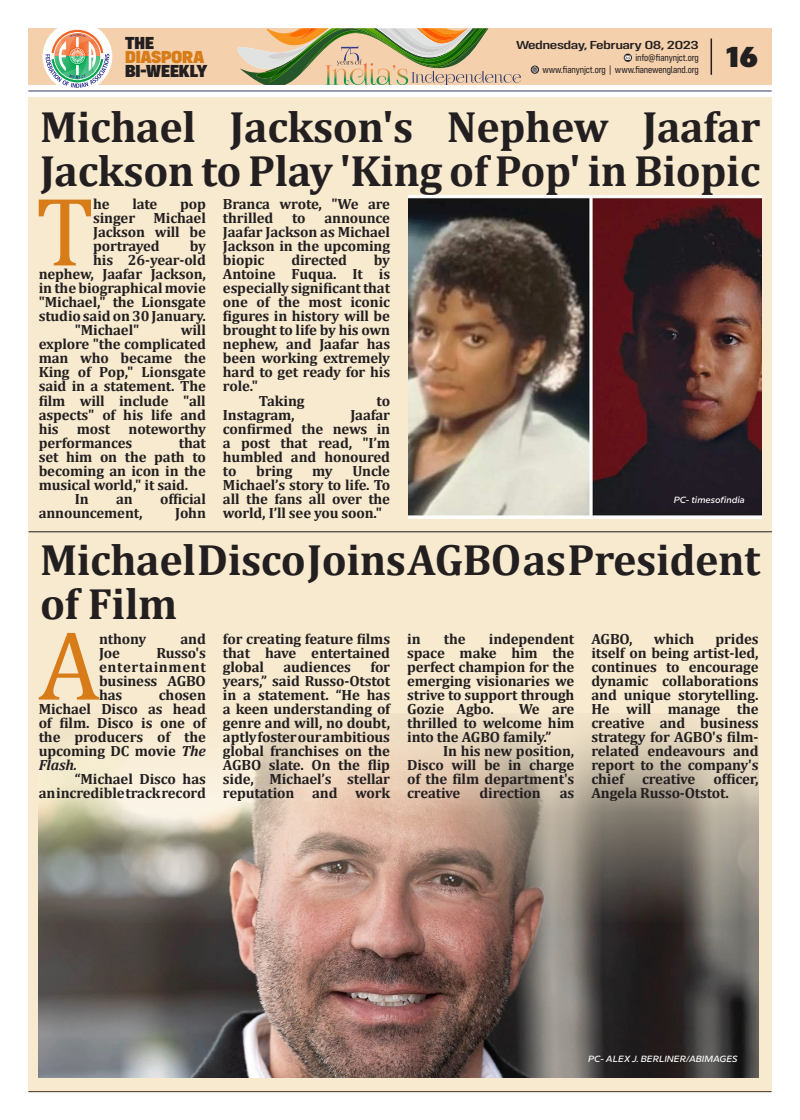
<style>
.page{position:relative;width:800px;height:1120px;background:#fff}
.page>*{position:absolute;margin:0;border:0;box-sizing:border-box;transform-origin:0 0}
.H_Drop_Cap_5{font:98.8px "Cambria";color:#d87c19}
.H_Heading_Sans_60{font:700 44px/44px "Cambria";letter-spacing:-.01em;color:#231f20}
.t1{font:900 30px "Config Condensed";color:#231f20;scale:1.3 1}
.t2{font:900 18px "Config Condensed";letter-spacing:-.035em;color:#231f20;scale:1.2 1}
.t3{font:900 18px "Config Condensed";letter-spacing:-.03em;color:#d87c19;scale:1.2 1}
.H_Body_Text{font:700 14.8px/14px "Cambria";letter-spacing:-.01em;color:#231f20;text-align:justify}
.H_Drop_Cap_5-2{font:700 14.8px/14px "Cambria";letter-spacing:-.01em;color:#231f20;text-align:justify}
.t4{font:500 12px "Config Condensed";letter-spacing:-.03em;color:#231f20;scale:1.5 1}
.t5{font:10px/12px "Config Condensed";letter-spacing:-.01em;color:#231f20;text-align:right}
.t6{font:italic 500 9px "Milliard";color:#fff}
.s1{font-style:italic}
</style>
<div class="page">
<div style="left:28px;top:28px;width:743px;height:57px;background:#f4d0ac"></div>
<div style="left:43px;top:22px;width:69px;height:69px;background:#fff;border-radius:50%"></div>
<svg style="left:45px;top:30px;width:64px;height:58px"></svg>
<hr style="left:28px;top:91px;width:743px;height:1px;background:#2f396c">
<svg style="left:623px;top:54px;width:8px;height:8px"></svg>
<svg style="left:624px;top:56px;width:6px;height:4px"></svg>
<hr style="left:710px;top:39px;width:1px;height:36px;background:#231f20">
<svg style="left:237px;top:28px;width:302px;height:57px"></svg>
<hr style="left:28px;top:1091px;width:743px;height:1px;background:#231f20">
<div style="left:28px;top:97px;width:743px;height:994px;background:#f8eacf"></div>
<img style="left:408px;top:195px;width:353px;height:323px">
<hr style="left:29px;top:531px;width:742px;height:1px;background:#231f20">
<img style="left:39px;top:717px;width:719px;height:360px">
<p class="t2" style="left:125px;top:32px;width:26px">THE</p>
<p class="t3" style="left:125px;top:46px;width:68px">DIASPORA</p>
<p class="t2" style="left:125px;top:60px;width:70px">BI-WEEKLY</p>
<p class="t5" style="left:542px;top:51px;width:158px">info@fianynjct.org<br>www.fianynjct.org | www.fianewengland.org</p>
<p class="t4" style="left:515px;top:38px;width:123px">Wednesday, February 08, 2023</p>
<h3 class="t1" style="left:725px;top:39px;width:26px">16</h3>
<p class="H_Heading_Sans_60" style="left:40px;top:104px;width:721px">Michael Jackson's Nephew Jaafar<br>Jackson to Play 'King of Pop' in Biopic</p>
<p class="H_Drop_Cap_5" style="left:36px;top:174px;width:60px">T</p>
<p class="H_Drop_Cap_5-2" style="left:93px;top:197px;width:18px">he</p>
<p class="H_Drop_Cap_5-2" style="left:132px;top:197px;width:27px">late</p>
<p class="H_Drop_Cap_5-2" style="left:93px;top:197px;width:114px;text-indent:87px">pop singer Michael Jackson will be portrayed</p>
<p class="H_Drop_Cap_5-2" style="left:39px;top:239px;width:169px;text-align:right">by<br>his 26-year-old nephew, Jaafar Jackson, in the biographical movie "Michael," the Lionsgate studio said on 30 January.</p>
<p class="H_Body_Text" style="left:75px;top:323px;width:66px">"Michael"</p>
<p class="H_Body_Text" style="left:39px;top:323px;width:169px;text-indent:142px">will explore "the complicated man who became the King of Pop," Lionsgate said in a statement. The film will include "all aspects" of his life and his most noteworthy performances</p>
<p class="H_Body_Text" style="left:39px;top:435px;width:169px;text-indent:140px">that set him on the path to becoming an icon in the musical world," it said.</p>
<p class="H_Body_Text" style="left:75px;top:491px;width:15px">In</p>
<p class="H_Body_Text" style="left:116px;top:491px;width:18px">an</p>
<p class="H_Body_Text" style="left:160px;top:491px;width:47px">official</p>
<p class="H_Body_Text" style="left:39px;top:505px;width:105px">announcement,</p>
<p class="H_Body_Text" style="left:175px;top:505px;width:32px">John</p>
<p class="H_Body_Text" style="left:223px;top:197px;width:169px">Branca wrote, "We are thrilled</p>
<p class="H_Body_Text" style="left:292px;top:211px;width:15px">to</p>
<p class="H_Body_Text" style="left:223px;top:211px;width:169px;text-indent:101px">announce Jaafar Jackson as Michael Jackson in the upcoming biopic</p>
<p class="H_Body_Text" style="left:223px;top:253px;width:169px;text-indent:151px">by Antoine Fuqua. It is especially significant that one of the most iconic figures in history will be brought to life by his own nephew, and Jaafar has been working extremely hard to get ready for his role."</p>
<p class="H_Body_Text" style="left:259px;top:393px;width:47px">Taking</p>
<p class="H_Body_Text" style="left:376px;top:393px;width:15px">to</p>
<p class="H_Body_Text" style="left:223px;top:407px;width:73px">Instagram,</p>
<p class="H_Body_Text" style="left:291px;top:253px;width:57px">directed</p>
<p class="H_Body_Text" style="left:223px;top:407px;width:169px;text-indent:127px">Jaafar confirmed the news in a post that read, "I’m humbled and honoured to</p>
<p class="H_Body_Text" style="left:223px;top:463px;width:169px;text-indent:129px">Uncle Michael’s story to life. To all the fans all over the world, I’ll see you soon."</p>
<p class="H_Body_Text" style="left:256px;top:463px;width:38px">bring</p>
<p class="H_Body_Text" style="left:312px;top:463px;width:22px">my</p>
<p class="t6" style="left:673px;top:493px;width:73px">PC- timesofindia</p>
<p class="H_Heading_Sans_60" style="left:40px;top:536px;width:721px">Michael Disco Joins AGBO as President of Film</p>
<p class="H_Drop_Cap_5" style="left:38px;top:608px;width:63px">A</p>
<p class="H_Drop_Cap_5-2" style="left:99px;top:631px;width:49px">nthony</p>
<p class="H_Drop_Cap_5-2" style="left:180px;top:631px;width:27px">and</p>
<p class="H_Drop_Cap_5-2" style="left:99px;top:645px;width:108px;text-indent:57px">Russo's entertainment business AGBO has</p>
<p class="H_Drop_Cap_5-2" style="left:99px;top:645px;width:23px">Joe</p>
<p class="H_Drop_Cap_5-2" style="left:39px;top:687px;width:169px;text-indent:120px">chosen Michael Disco as head of film. Disco is one of the producers of the upcoming DC movie <span class="s1">The Flash.</span></p>
<p class="H_Body_Text" style="left:39px;top:771px;width:169px;text-align:right">“Michael Disco has<br>an incredible track record</p>
<p class="H_Body_Text" style="left:223px;top:631px;width:169px">for creating feature films that have entertained global</p>
<p class="H_Body_Text" style="left:223px;top:659px;width:169px;text-indent:147px">for years,” said Russo-Otstot in a statement. “He has a keen understanding of genre and will, no doubt, aptly foster our ambitious global franchises on the AGBO slate. On the flip side, Michael’s stellar reputation and work</p>
<p class="H_Body_Text" style="left:283px;top:659px;width:69px">audiences</p>
<p class="H_Body_Text" style="left:407px;top:631px;width:169px;text-indent:82px">independent space make him the perfect champion for the emerging visionaries we strive to support through Gozie Agbo.</p>
<p class="H_Body_Text" style="left:407px;top:631px;width:15px">in</p>
<p class="H_Body_Text" style="left:444px;top:631px;width:23px">the</p>
<p class="H_Body_Text" style="left:407px;top:701px;width:169px;text-indent:112px">We are thrilled to welcome him into the AGBO family.”</p>
<p class="H_Body_Text" style="left:407px;top:743px;width:169px;text-indent:36px">In his new position, Disco will be in charge of the film department's creative</p>
<p class="H_Body_Text" style="left:479px;top:785px;width:63px">direction</p>
<p class="H_Body_Text" style="left:559px;top:785px;width:16px">as</p>
<p class="H_Body_Text" style="left:591px;top:631px;width:43px">AGBO,</p>
<p class="H_Body_Text" style="left:653px;top:631px;width:42px">which</p>
<p class="H_Body_Text" style="left:591px;top:631px;width:169px;text-indent:124px">prides itself on being artist-led, continues to encourage dynamic collaborations and unique storytelling.<br>He will manage the creative and business strategy for AGBO's film&shy;related endeavours and report to the company's chief creative officer, Angela Russo-Otstot.</p>
<p class="t6" style="left:588px;top:1052px;width:151px">PC- ALEX J. BERLINER/ABIMAGES</p>
</div>
